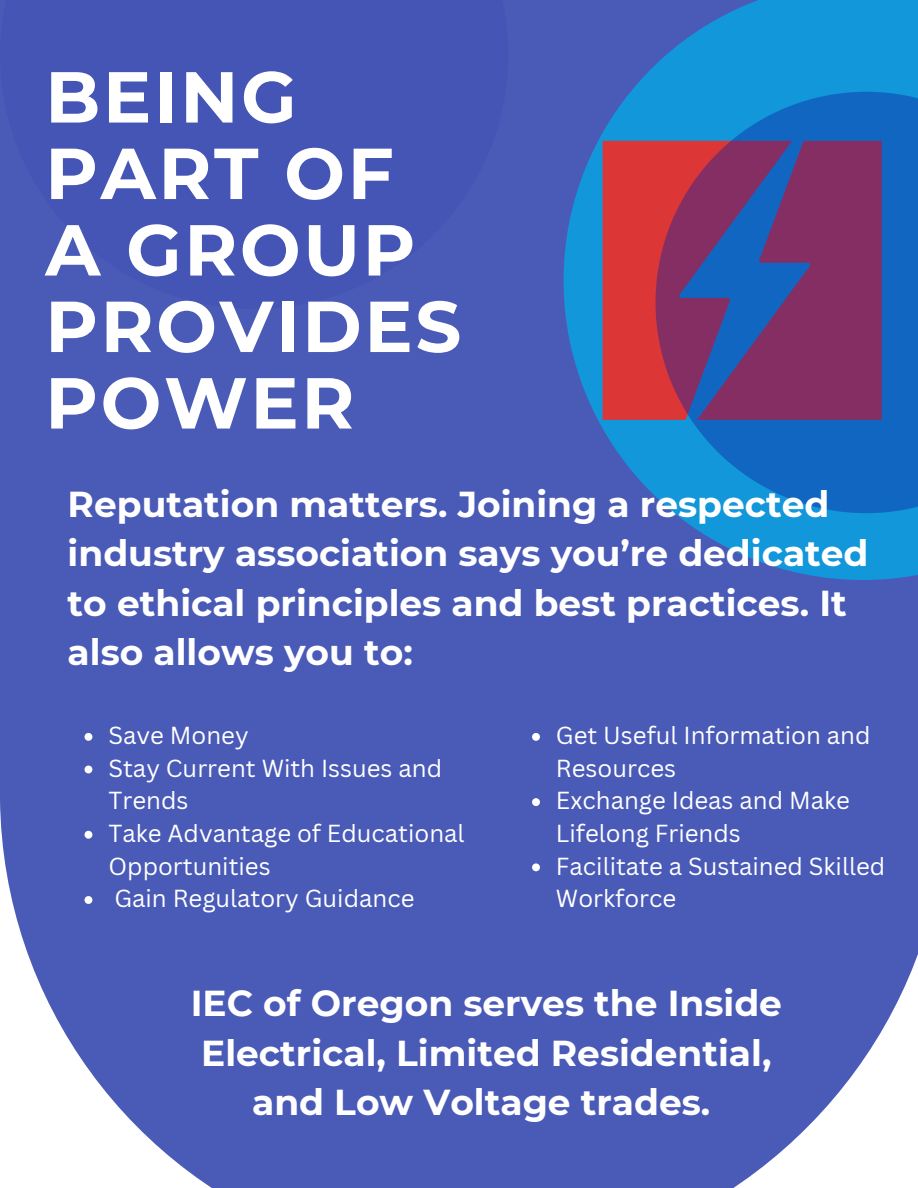
<style>
.page{position:relative;width:918px;height:1188px;background:#4a5ab7}
.page>*{position:absolute;margin:0;border:0;box-sizing:border-box;transform-origin:0 0}
.t1{font:700 72px/76.5px "Montserrat";letter-spacing:.035em;color:#fff}
.t2{font:700 36px/49.5px "Montserrat";color:#fff}
.t3{font:24px/32.7px "Canva Sans";color:#fff}
</style>
<div class="page">
<svg style="left:564px;top:0;width:354px;height:580px;fill:#1197da"></svg>
<div style="left:0;top:0;width:508px;height:309px;background:#4455b5"></div>
<div style="left:603px;top:141px;width:53px;height:279px;background:#dd3636"></div>
<svg style="left:656px;top:92px;width:262px;height:421px"></svg>
<svg style="left:85px;top:733px;width:7px;height:8px"></svg>
<svg style="left:85px;top:766px;width:7px;height:7px"></svg>
<svg style="left:85px;top:831px;width:7px;height:8px"></svg>
<svg style="left:85px;top:896px;width:7px;height:8px"></svg>
<svg style="left:532px;top:733px;width:8px;height:8px"></svg>
<svg style="left:532px;top:798px;width:8px;height:8px"></svg>
<svg style="left:532px;top:863px;width:8px;height:8px"></svg>
<p class="t1" style="left:45px;top:58px;width:418px">BEING<br>PART OF<br>A GROUP<br>PROVIDES<br>POWER</p>
<p class="t2" style="left:68px;top:479px;width:802px">Reputation matters. Joining a respected industry association says you’re dedicated to ethical principles and best practices. It also allows you to:</p>
<p class="t3" style="left:108px;top:719px;width:142px">Save Money</p>
<h1 class="t3" style="left:108px;top:751px;width:335px">Stay Current With Issues and<br>Trends</h1>
<h2 class="t3" style="left:108px;top:816px;width:358px">Take Advantage of Educational<br>Opportunities</h2>
<p class="t3" style="left:114px;top:882px;width:302px">Gain Regulatory Guidance</p>
<p class="t3" style="left:556px;top:719px;width:316px">Get Useful Information and<br>Resources</p>
<p class="t3" style="left:556px;top:784px;width:295px">Exchange Ideas and Make<br>Lifelong Friends</p>
<p class="t3" style="left:556px;top:849px;width:331px">Facilitate a Sustained Skilled<br>Workforce</p>
<p class="t2" style="left:191px;top:978px;width:593px;text-align:center">IEC of Oregon serves the Inside<br>Electrical, Limited Residential, and Low Voltage trades.</p>
</div>
